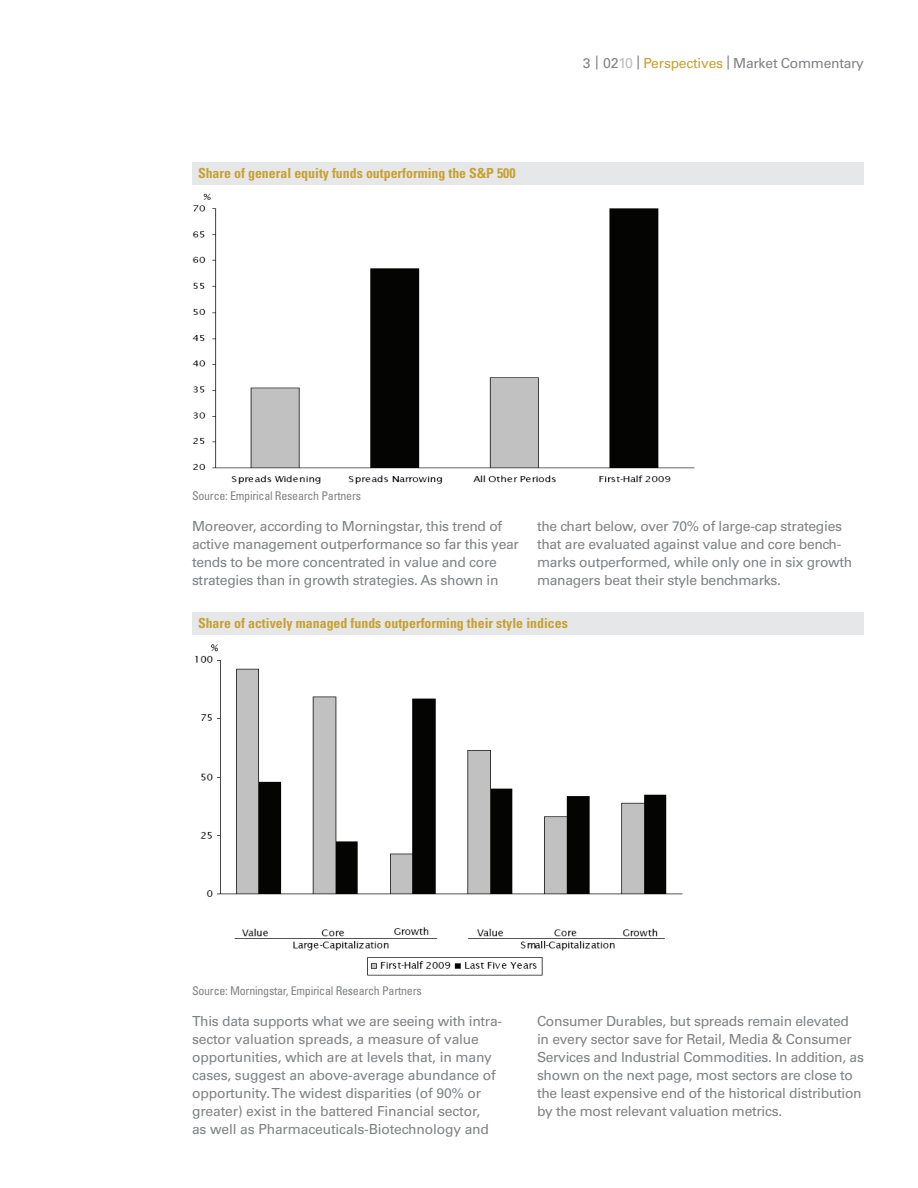
<style>
.page{position:relative;width:918px;height:1188px;background:#fff}
.page>*{position:absolute;margin:0;border:0;box-sizing:border-box;transform-origin:0 0}
.t1{font:13.8px/18px "Univers LT Std";letter-spacing:-.02em;color:#808285}
.t2{font:700 condensed 13.8px "Univers LT Std";color:#c7a132}
.t3{font:condensed 12px "Univers LT Std";letter-spacing:-.02em;color:#808285}
.s1{font-size:14.25px}
.s2{font-size:14.25px;color:#bcbdc0}
.s3{color:#c7a132}
</style>
<div class="page">
<div style="left:192px;top:162px;width:672px;height:22px;background:#e6e7e9"></div>
<div style="left:192px;top:612px;width:672px;height:22px;background:#e6e7e9"></div>
<img style="left:192px;top:193px;width:503px;height:291px">
<img style="left:195px;top:644px;width:488px;height:332px">
<p class="t2" style="left:198px;top:165px;width:319px">Share of general equity funds outperforming the S&amp;P 500</p>
<p class="t1" style="left:583px;top:54px;width:283px">3 | <span class="s1">02</span><span class="s2">10</span> | <span class="s3">Perspectives</span> | Market Commentary</p>
<p class="t3" style="left:192px;top:488px;width:171px">Source: Empirical Research Partners</p>
<p class="t1" style="left:192px;top:517px;width:328px">Moreover, according to Morningstar, this trend of active management outperformance so far this year tends to be more concentrated in value and core strategies than in growth strategies. As shown in</p>
<p class="t1" style="left:537px;top:517px;width:317px">the chart below, over 70% of large-cap strategies that are evaluated against value and core bench&shy;marks outperformed, while only one in six growth managers beat their style benchmarks.</p>
<p class="t2" style="left:198px;top:615px;width:371px">Share of actively managed funds outperforming their style indices</p>
<p class="t3" style="left:192px;top:983px;width:231px">Source: Morningstar, Empirical Research Partners</p>
<p class="t1" style="left:192px;top:1012px;width:312px">This data supports what we are seeing with intra&shy;sector valuation spreads, a measure of value opportunities, which are at levels that, in many cases, suggest an above-average abundance of opportunity. The widest disparities (of 90% or greater) exist in the battered Financial sector,<br>as well as Pharmaceuticals-Biotechnology and</p>
<p class="t1" style="left:537px;top:1012px;width:329px">Consumer Durables, but spreads remain elevated in every sector save for Retail, Media &amp; Consumer Services and Industrial Commodities. In addition, as shown on the next page, most sectors are close to the least expensive end of the historical distribution by the most relevant valuation metrics.</p>
</div>
